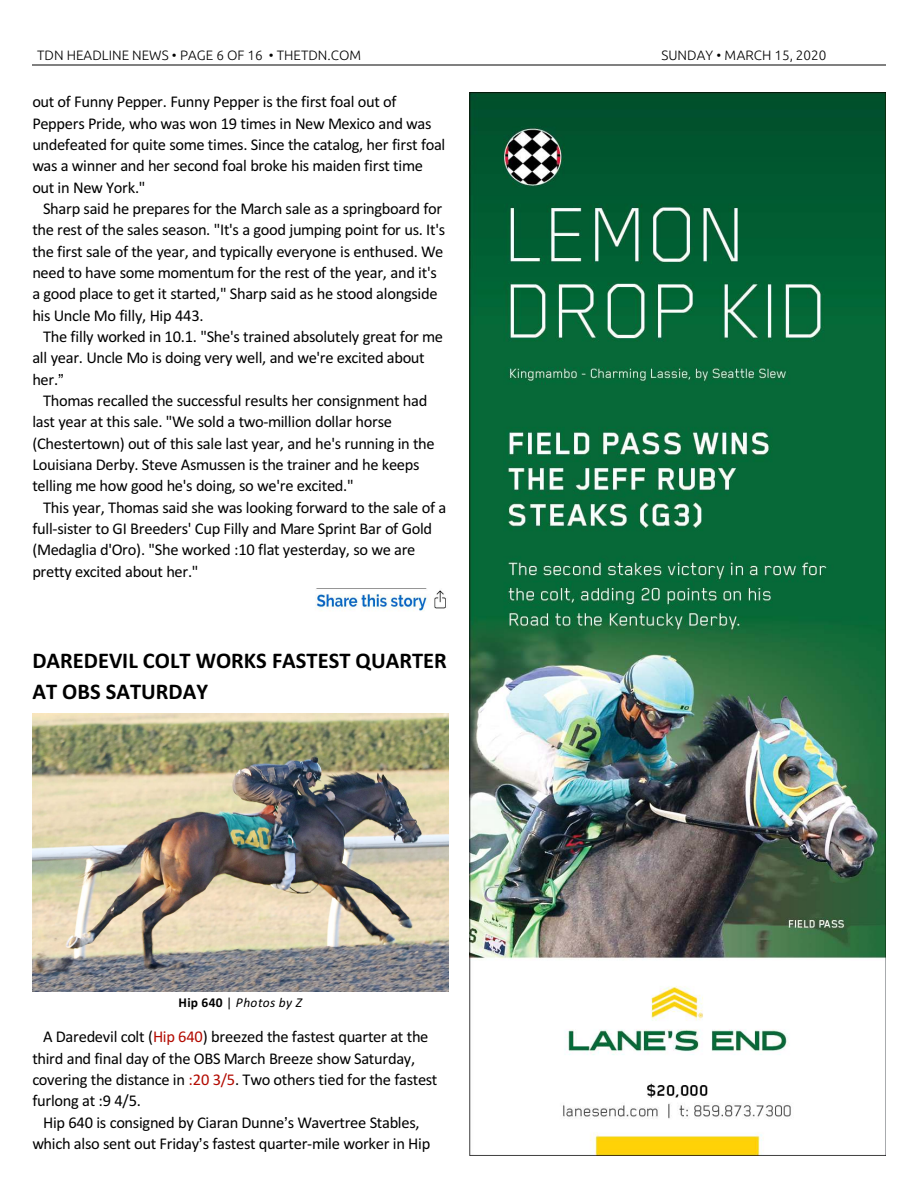
<style>
.page{position:relative;width:918px;height:1188px;background:#fff}
.page>*{position:absolute;margin:0;border:0;box-sizing:border-box;transform-origin:0 0}
.t1{font:700 22.5px/30.3px "Calibri";color:#000}
.t2{font:16.5px/21.3px "Calibri";letter-spacing:-.02em;color:#000}
.t3{font:300 13.5px "Ubuntu";color:#000}
.t4{font:italic 13.5px "Calibri";letter-spacing:.03em;color:#000}
.s1{font-weight:700;font-style:normal}
.s2{font-style:normal}
.s3{color:#b30a00}
</style>
<div class="page">
<hr style="left:32px;top:64px;width:853px;height:1px;background:#808080">
<img style="left:470px;top:92px;width:416px;height:1064px">
<img style="left:33px;top:714px;width:416px;height:277px">
<img style="left:315px;top:588px;width:131px;height:23px">
<p class="t3" style="left:37px;top:49px;width:325px">TDN HEADLINE NEWS • PAGE 6 OF 16 • THETDN.COM</p>
<p class="t3" style="left:662px;top:49px;width:166px">SUNDAY • MARCH 15, 2020</p>
<p class="t2" style="left:32px;top:93px;width:415px">out of Funny Pepper. Funny Pepper is the first foal out of Peppers Pride, who was won 19 times in New Mexico and was undefeated for quite some times. Since the catalog, her first foal was a winner and her second foal broke his maiden first time out in New York."</p>
<p class="t2" style="left:32px;top:199px;width:414px;text-indent:11px">Sharp said he prepares for the March sale as a springboard for the rest of the sales season. "It's a good jumping point for us. It's the first sale of the year, and typically everyone is enthused. We need to have some momentum for the rest of the year, and it's a good place to get it started," Sharp said as he stood alongside his Uncle Mo filly, Hip 443.</p>
<p class="t2" style="left:32px;top:327px;width:412px;text-indent:11px">The filly worked in 10.1. "She's trained absolutely great for me all year. Uncle Mo is doing very well, and we're excited about her.</p>
<p class="t2" style="left:32px;top:391px;width:404px;text-indent:11px">Thomas recalled the successful results her consignment had last year at this sale. "We sold a two-million dollar horse (Chestertown) out of this sale last year, and he's running in the Louisiana Derby. Steve Asmussen is the trainer and he keeps telling me how good he's doing, so we're excited."</p>
<p class="t2" style="left:32px;top:498px;width:415px;text-indent:11px">This year, Thomas said she was looking forward to the sale of a full-sister to GI Breeders' Cup Filly and Mare Sprint Bar of Gold (Medaglia d'Oro). "She worked :10 flat yesterday, so we are pretty excited about her."</p>
<h1 class="t1" style="left:32px;top:648px;width:416px">DAREDEVIL COLT WORKS FASTEST QUARTER<br>AT OBS SATURDAY</h1>
<p class="t4" style="left:178px;top:997px;width:125px"><span class="s1">Hip 640</span> <span class="s2">|</span> Photos by Z</p>
<p class="t2" style="left:32px;top:1028px;width:407px;text-indent:11px">A Daredevil colt (<span class="s3">Hip 640</span>) breezed the fastest quarter at the third and final day of the OBS March Breeze show Saturday, covering the distance in <span class="s3">:20 3/5</span>. Two others tied for the fastest furlong at :9 4/5.</p>
<p class="t2" style="left:32px;top:1113px;width:400px;text-align:center">Hip 640 is consigned by Ciaran Dunne s Wavertree Stables, which also sent out Friday s fastest quarter-mile worker in Hip</p>
</div>
